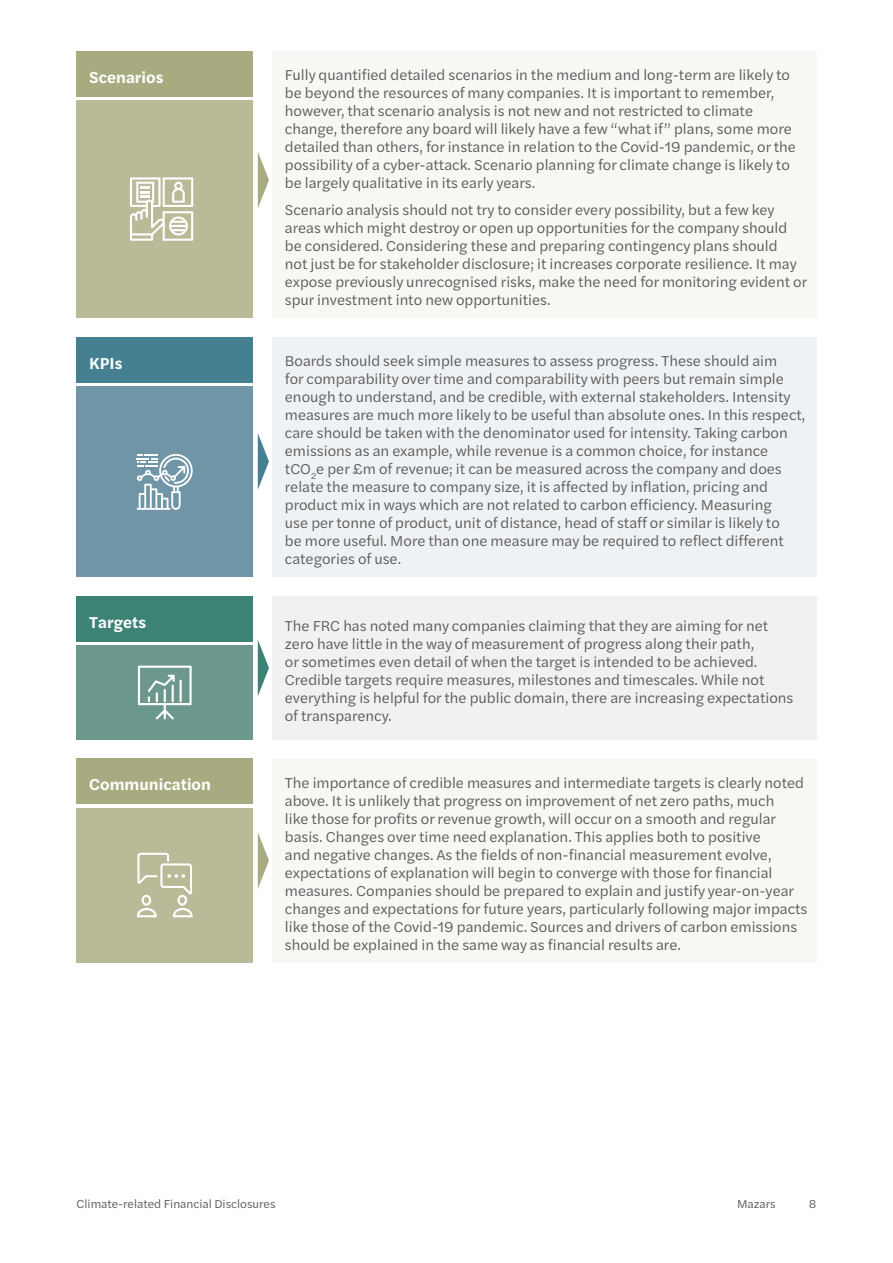
<style>
.page{position:relative;width:893px;height:1263px;background:#fff}
.page>*{position:absolute;margin:0;border:0;box-sizing:border-box;transform-origin:0 0}
.t1{font:600 16.5px "Halyard Text";color:#fff}
.t2{font:15px/18px "Halyard Text";color:#5a5a5a}
.t3{font:12px "Halyard Text";color:#5a5a5a}
</style>
<div class="page">
<div style="left:272px;top:759px;width:544px;height:203px;background:#f7f7f3"></div>
<div style="left:272px;top:51px;width:544px;height:267px;background:#f7f7f3"></div>
<div style="left:272px;top:337px;width:544px;height:240px;background:#eff2f5"></div>
<div style="left:272px;top:596px;width:544px;height:143px;background:#eff2f1"></div>
<div style="left:77px;top:386px;width:176px;height:191px;background:#6f95a6"></div>
<div style="left:77px;top:645px;width:176px;height:94px;background:#6b978c"></div>
<div style="left:77px;top:808px;width:176px;height:154px;background:#bab998"></div>
<div style="left:77px;top:759px;width:176px;height:45px;background:#a8aa80"></div>
<div style="left:77px;top:596px;width:176px;height:46px;background:#3d8375"></div>
<div style="left:77px;top:337px;width:176px;height:46px;background:#448092"></div>
<div style="left:77px;top:100px;width:176px;height:218px;background:#bab998"></div>
<svg style="left:258px;top:833px;width:11px;height:55px"></svg>
<svg style="left:258px;top:640px;width:11px;height:56px"></svg>
<svg style="left:258px;top:434px;width:11px;height:55px"></svg>
<svg style="left:258px;top:152px;width:11px;height:56px"></svg>
<svg style="left:137px;top:454px;width:56px;height:56px"></svg>
<svg style="left:130px;top:177px;width:63px;height:64px"></svg>
<div style="left:77px;top:51px;width:176px;height:46px;background:#a8aa80"></div>
<svg style="left:137px;top:853px;width:56px;height:64px"></svg>
<svg style="left:138px;top:666px;width:54px;height:53px"></svg>
<p class="t1" style="left:89px;top:65px;width:76px">Scenarios</p>
<p class="t2" style="left:285px;top:65px;width:513px">Fully quantified detailed scenarios in the medium and long-term are likely to be beyond the resources of many companies. It is important to remember, however, that scenario analysis is not new and not restricted to climate change, therefore any board will likely have a few “what if” plans, some more detailed than others, for instance in relation to the Covid-19 pandemic, or the possibility of a cyber-attack. Scenario planning for climate change is likely to be largely qualitative in its early years.</p>
<p class="t2" style="left:285px;top:200px;width:524px">Scenario analysis should not try to consider every possibility, but a few key areas which might destroy or open up opportunities for the company should be considered. Considering these and preparing contingency plans should<br>not just be for stakeholder disclosure; it increases corporate resilience. It may expose previously unrecognised risks, make the need for monitoring evident or spur investment into new opportunities.</p>
<p class="t1" style="left:89px;top:351px;width:35px">KPIs</p>
<p class="t2" style="left:285px;top:352px;width:522px">Boards should seek simple measures to assess progress. These should aim<br>for comparability over time and comparability with peers but remain simple enough to understand, and be credible, with external stakeholders. Intensity measures are much more likely to be useful than absolute ones. In this respect, care should be taken with the denominator used for intensity. Taking carbon emissions as an example, while revenue is a common choice, for instance tCO<sub>2</sub>e per £m of revenue; it can be measured across the company and does relate the measure to company size, it is affected by inflation, pricing and product mix in ways which are not related to carbon efficiency. Measuring<br>use per tonne of product, unit of distance, head of staff or similar is likely to<br>be more useful. More than one measure may be required to reflect different categories of use.</p>
<p class="t1" style="left:89px;top:610px;width:58px">Targets</p>
<p class="t2" style="left:285px;top:616px;width:510px">The FRC has noted many companies claiming that they are aiming for net zero have little in the way of measurement of progress along their path,<br>or sometimes even detail of when the target is intended to be achieved.<br>Credible targets require measures, milestones and timescales. While not everything is helpful for the public domain, there are increasing expectations of transparency.</p>
<p class="t1" style="left:89px;top:772px;width:123px">Communication</p>
<p class="t2" style="left:285px;top:773px;width:524px">The importance of credible measures and intermediate targets is clearly noted above. It is unlikely that progress on improvement of net zero paths, much<br>like those for profits or revenue growth, will occur on a smooth and regular basis. Changes over time need explanation. This applies both to positive<br>and negative changes. As the fields of non-financial measurement evolve, expectations of explanation will begin to converge with those for financial measures. Companies should be prepared to explain and justify year-on-year changes and expectations for future years, particularly following major impacts like those of the Covid-19 pandemic. Sources and drivers of carbon emissions should be explained in the same way as financial results are.</p>
<p class="t3" style="left:77px;top:1195px;width:201px">Climate-related Financial Disclosures</p>
<p class="t3" style="left:737px;top:1195px;width:40px">Mazars</p>
<p class="t3" style="left:809px;top:1195px;width:9px">8</p>
</div>
